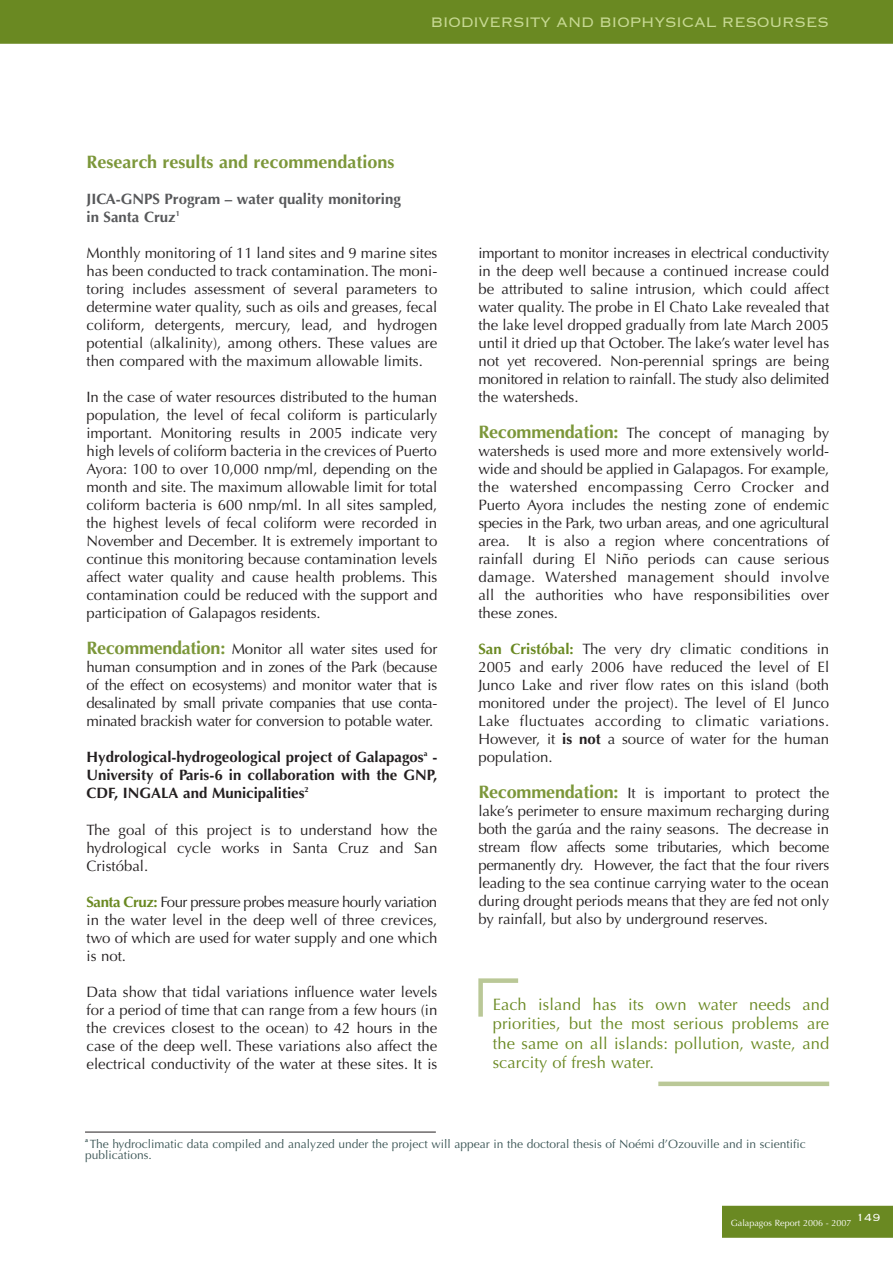
<style>
.page{position:relative;width:893px;height:1263px;background:#fff}
.page>*{position:absolute;margin:0;border:0;box-sizing:border-box;transform-origin:0 0}
.t1{font:300 18px "Copperplate";letter-spacing:-.03em;color:#c7d993}
.t2{font:700 18px "Optima";color:#7c973a}
.t3{font:16.5px/19.5px "Optima";letter-spacing:.005em;color:#6a8922;text-align:justify}
.t4{font:15px/18px "Optima";color:#231f20;text-align:justify}
.t5{font:700 15px/18px "Optima";color:#231f20;text-align:justify}
.t6{font:700 15px/18px "Optima";color:#57585a}
.t7{font:12px/11.2px "Optima";color:#3c5656}
.t8{font:9px "Optima";color:#fff}
.t9{font:700 7.5px "Optima";color:#231f20}
.t10{font:700 7.5px "Optima";color:#57585a}
.t11{font:700 6px "Optima";color:#3c5656}
.s1{font-weight:700;font-size:18px;color:#7c973a}
.s2{font-weight:700;color:#6a8922}
.s3{font-weight:700}
</style>
<div class="page">
<div style="left:0;top:0;width:893px;height:44px;background:#6a8922"></div>
<div style="left:722px;top:1205px;width:171px;height:33px;background:#6a8922"></div>
<svg style="left:478px;top:978px;width:41px;height:39px"></svg>
<div style="left:658px;top:1081px;width:171px;height:5px;background:#bac897"></div>
<hr style="left:85px;top:1132px;width:351px;height:1px;background:#231f20">
<p class="t1" style="left:430px;top:10px;width:400px">BIODIVERSITY AND BIOPHYSICAL RESOURSES</p>
<p class="t2" style="left:87px;top:152px;width:310px">Research results and recommendations</p>
<p class="t6" style="left:87px;top:190px;width:316px">JICA-GNPS Program – water quality monitoring in Santa Cruz</p>
<p class="t10" style="left:176px;top:209px;width:6px">1</p>
<p class="t4" style="left:87px;top:245px;width:352px">Monthly monitoring of 11 land sites and 9 marine sites has been conducted to track contamination. The moni&shy;toring includes assessment of several parameters to determine water quality, such as oils and greases, fecal coliform, detergents, mercury, lead, and hydrogen potential (alkalinity), among others. These values are then compared with the maximum allowable limits.</p>
<p class="t4" style="left:87px;top:389px;width:352px">In the case of water resources distributed to the human population, the level of fecal coliform is particularly important. Monitoring results in 2005 indicate very high levels of coliform bacteria in the crevices of Puerto Ayora: 100 to over 10,000 nmp/ml, depending on the month and site. The maximum allowable limit for total coliform bacteria is 600 nmp/ml. In all sites sampled, the highest levels of fecal coliform were recorded in November and December. It is extremely important to continue this monitoring because contamination levels affect water quality and cause health problems. This contamination could be reduced with the support and participation of Galapagos residents.</p>
<p class="t4" style="left:87px;top:641px;width:352px"><span class="s1">Recommendation:</span> Monitor all water sites used for human consumption and in zones of the Park (because of the effect on ecosystems) and monitor water that is desalinated by small private companies that use conta&shy;minated brackish water for conversion to potable water.</p>
<p class="t5" style="left:87px;top:748px;width:339px">Hydrological-hydrogeological project of Galapagos</p>
<p class="t9" style="left:424px;top:749px;width:5px">a</p>
<p class="t5" style="left:87px;top:748px;width:352px;text-indent:346px">- University of Paris-6 in collaboration with the GNP, CDF, INGALA and Municipalities</p>
<p class="t9" style="left:305px;top:785px;width:6px">2</p>
<p class="t4" style="left:87px;top:821px;width:352px">The goal of this project is to understand how the hydrological cycle works in Santa Cruz and San Cristóbal.</p>
<p class="t4" style="left:87px;top:893px;width:352px"><span class="s2">Santa Cruz:</span> Four pressure probes measure hourly variation in the water level in the deep well of three crevices, two of which are used for water supply and one which is not.</p>
<p class="t4" style="left:87px;top:983px;width:352px">Data show that tidal variations influence water levels for a period of time that can range from a few hours (in the crevices closest to the ocean) to 42 hours in the case of the deep well. These variations also affect the electrical conductivity of the water at these sites. It is</p>
<p class="t4" style="left:478px;top:244px;width:352px">important to monitor increases in electrical conductivity in the deep well because a continued increase could be attributed to saline intrusion, which could affect water quality. The probe in El Chato Lake revealed that the lake level dropped gradually from late March 2005 until it dried up that October. The lake’s water level has not yet recovered. Non-perennial springs are being monitored in relation to rainfall. The study also delimited the watersheds.</p>
<p class="t4" style="left:478px;top:424px;width:352px"><span class="s1">Recommendation:</span> The concept of managing by watersheds is used more and more extensively world&shy;wide and should be applied in Galapagos. For example, the watershed encompassing Cerro Crocker and Puerto Ayora includes the nesting zone of endemic species in the Park, two urban areas, and one agricultural area. It is also a region where concentrations of rainfall during El Niño periods can cause serious damage. Watershed management should involve all the authorities who have responsibilities over these zones.</p>
<p class="t4" style="left:478px;top:640px;width:352px"><span class="s2">San Cristóbal:</span> The very dry climatic conditions in 2005 and early 2006 have reduced the level of El Junco Lake and river flow rates on this island (both monitored under the project). The level of El Junco Lake fluctuates according to climatic variations.<br>However, it <span class="s3">is not</span> a source of water for the human population.</p>
<p class="t4" style="left:478px;top:784px;width:352px"><span class="s1">Recommendation:</span> It is important to protect the lake’s perimeter to ensure maximum recharging during both the garúa and the rainy seasons. The decrease in stream flow affects some tributaries, which become permanently dry. However, the fact that the four rivers leading to the sea continue carrying water to the ocean during drought periods means that they are fed not only by rainfall, but also by underground reserves.</p>
<p class="t3" style="left:493px;top:995px;width:338px">Each island has its own water needs and priorities, but the most serious problems are the same on all islands: pollution, waste, and scarcity of fresh water.</p>
<p class="t7" style="left:85px;top:1138px;width:722px;text-indent:5px">The hydroclimatic data compiled and analyzed under the project will appear in the doctoral thesis of Noémi d’Ozouville and in scientific publications.</p>
<p class="t11" style="left:85px;top:1136px;width:4px">a</p>
<p class="t8" style="left:731px;top:1217px;width:151px">Galapagos Report 2006 - 2007 <sup>149</sup></p>
</div>
